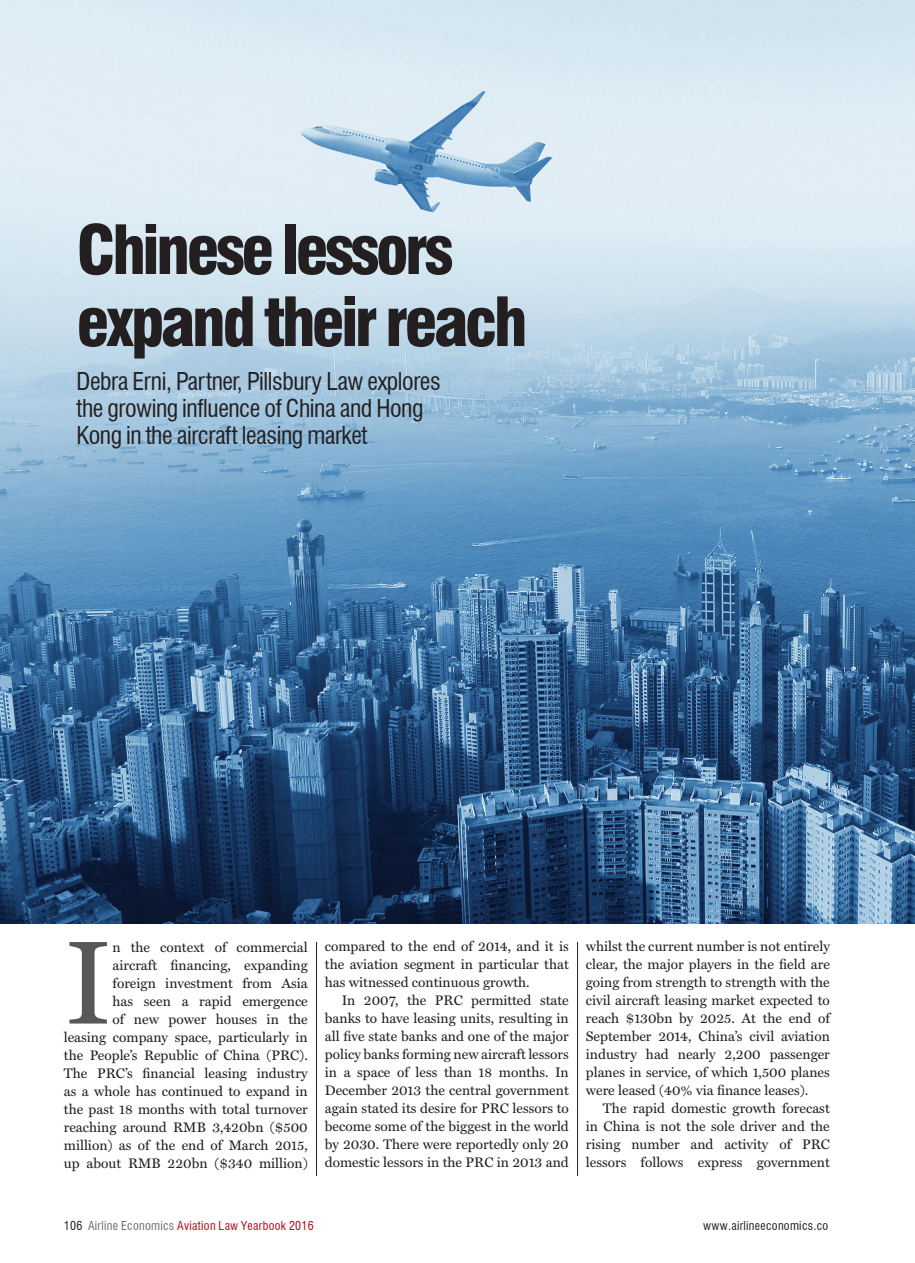
<style>
.page{position:relative;width:915px;height:1263px;background:#fff}
.page>*{position:absolute;margin:0;border:0;box-sizing:border-box;transform-origin:0 0}
.t1{font:119.25px "Miller Text";color:#57585a}
.t2{font:900 condensed 66px/72px "Swiss 721 BT";letter-spacing:-.055em;color:#231f20}
.t3{font:condensed 24px/27px "Swiss 721 BT";letter-spacing:-.02em;color:#231f20}
.t4{font:13.8px/18px "Miller Text";color:#231f20;text-align:right}
.t5{font:condensed 12px "Swiss 721 BT";letter-spacing:.025em;color:#b00d15}
.t6{font:condensed 12px "Swiss 721 BT";letter-spacing:.025em;color:#231f20}
.s1{color:#231f20}
.s2{color:#6c6d70}
</style>
<div class="page">
<hr style="left:316px;top:942px;width:1px;height:234px;background:#231f20">
<hr style="left:577px;top:942px;width:1px;height:234px;background:#231f20">
<img style="left:0;top:0;width:914px;height:924px">
<p class="t2" style="left:77px;top:214px;width:452px">Chinese lessors expand their reach</p>
<p class="t3" style="left:77px;top:368px;width:365px">Debra Erni, Partner, Pillsbury Law explores the growing influence of China and Hong<br>Kong in the aircraft leasing market</p>
<p class="t4" style="left:64px;top:938px;width:245px">n the context of commercial<br>aircraft financing, expanding<br>foreign investment from Asia<br>has seen a rapid emergence<br>of new power houses in the<br>leasing company space, particularly in the People’s Republic of China (PRC).<br>The PRC’s financial leasing industry as a whole has continued to expand in the past 18 months with total turnover reaching around RMB 3,420bn ($500 million) as of the end of March 2015, up about RMB 220bn ($340 million)</p>
<p class="t4" style="left:325px;top:938px;width:245px">compared to the end of 2014, and it is</p>
<p class="t1" style="left:64px;top:914px;width:50px">I</p>
<p class="t4" style="left:325px;top:956px;width:245px">the aviation segment in particular that</p>
<p class="t4" style="left:325px;top:974px;width:206px">has witnessed continuous growth.</p>
<p class="t4" style="left:342px;top:992px;width:228px">In 2007, the PRC permitted state</p>
<p class="t4" style="left:325px;top:1010px;width:245px">banks to have leasing units, resulting in</p>
<p class="t4" style="left:325px;top:1028px;width:245px">all five state banks and one of the major</p>
<p class="t4" style="left:325px;top:1046px;width:245px">policy banks forming new aircraft lessors</p>
<p class="t4" style="left:325px;top:1064px;width:245px">in a space of less than 18 months. In</p>
<p class="t4" style="left:325px;top:1082px;width:245px">December 2013 the central government</p>
<p class="t4" style="left:325px;top:1100px;width:245px">again stated its desire for PRC lessors to</p>
<p class="t4" style="left:325px;top:1118px;width:245px">become some of the biggest in the world</p>
<p class="t4" style="left:325px;top:1136px;width:245px">by 2030. There were reportedly only 20</p>
<p class="t4" style="left:325px;top:1154px;width:245px">domestic lessors in the PRC in 2013 and</p>
<p class="t4" style="left:585px;top:938px;width:245px">whilst the current number is not entirely</p>
<p class="t4" style="left:585px;top:956px;width:245px">clear, the major players in the field are</p>
<p class="t4" style="left:585px;top:974px;width:245px">going from strength to strength with the</p>
<p class="t4" style="left:585px;top:992px;width:245px">civil aircraft leasing market expected to</p>
<p class="t4" style="left:585px;top:1010px;width:245px">reach $130bn by 2025. At the end of</p>
<p class="t4" style="left:585px;top:1028px;width:245px">September 2014, China’s civil aviation</p>
<p class="t4" style="left:585px;top:1046px;width:245px">industry had nearly 2,200 passenger</p>
<p class="t4" style="left:585px;top:1064px;width:245px">planes in service, of which 1,500 planes</p>
<p class="t4" style="left:585px;top:1082px;width:224px">were leased (40% via finance leases).</p>
<p class="t4" style="left:602px;top:1100px;width:228px">The rapid domestic growth forecast</p>
<p class="t4" style="left:585px;top:1118px;width:245px">in China is not the sole driver and the</p>
<p class="t4" style="left:585px;top:1136px;width:245px">rising number and activity of PRC</p>
<p class="t4" style="left:585px;top:1154px;width:245px">lessors follows express government</p>
<p class="t5" style="left:64px;top:1218px;width:251px"><span class="s1">106</span> <span class="s2">Airline Economics</span> Aviation Law Yearbook 2016</p>
<p class="t6" style="left:703px;top:1218px;width:127px">www.airlineeconomics.co</p>
</div>
